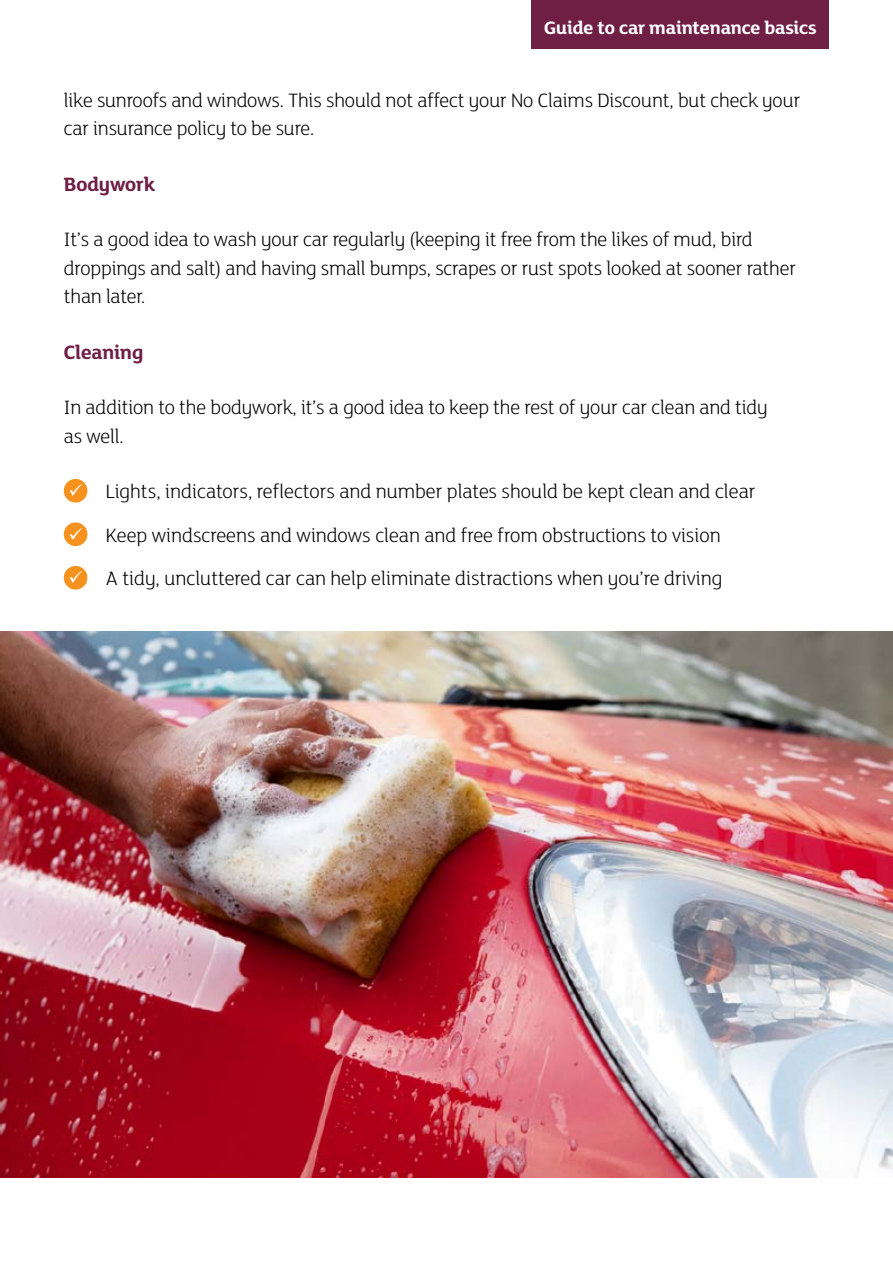
<style>
.page{position:relative;width:893px;height:1263px;background:#fff}
.page>*{position:absolute;margin:0;border:0;box-sizing:border-box;transform-origin:0 0}
.t1{font:300 21px/28.5px "Mary Ann BETA";color:#000}
.t2{font:700 21px "Mary Ann BETA";letter-spacing:-.005em;color:#6f1f44}
.t3{font:700 19.5px "Mary Ann BETA";color:#fff}
.s1{color:#fff}
</style>
<div class="page">
<div style="left:531px;top:0;width:298px;height:48px;background:#6f1f44"></div>
<div style="left:64px;top:479px;width:23px;height:24px;background:#f7921e;border-radius:50%"></div>
<div style="left:64px;top:522px;width:23px;height:24px;background:#f7921e;border-radius:50%"></div>
<div style="left:64px;top:566px;width:23px;height:24px;background:#f7921e;border-radius:50%"></div>
<img style="left:0;top:631px;width:893px;height:547px">
<p class="t3" style="left:544px;top:14px;width:274px">Guide to car maintenance basics</p>
<p class="t1" style="left:64px;top:85px;width:738px">like sunroofs and windows. This should not affect your No Claims Discount, but check your car insurance policy to be sure.</p>
<p class="t2" style="left:64px;top:169px;width:93px">Bodywork</p>
<p class="t1" style="left:64px;top:225px;width:734px">It’s a good idea to wash your car regularly (keeping it free from the likes of mud, bird droppings and salt) and having small bumps, scrapes or rust spots looked at sooner rather than later.</p>
<p class="t2" style="left:64px;top:337px;width:81px">Cleaning</p>
<p class="t1" style="left:64px;top:393px;width:705px">In addition to the bodywork, it’s a good idea to keep the rest of your car clean and tidy as well.</p>
<p class="t1" style="left:69px;top:477px;width:688px"><span class="s1">✓</span> Lights, indicators, reflectors and number plates should be kept clean and clear</p>
<p class="t1" style="left:69px;top:520px;width:654px"><span class="s1">✓</span> Keep windscreens and windows clean and free from obstructions to vision</p>
<p class="t1" style="left:69px;top:564px;width:655px"><span class="s1">✓</span> A tidy, uncluttered car can help eliminate distractions when you’re driving</p>
</div>
